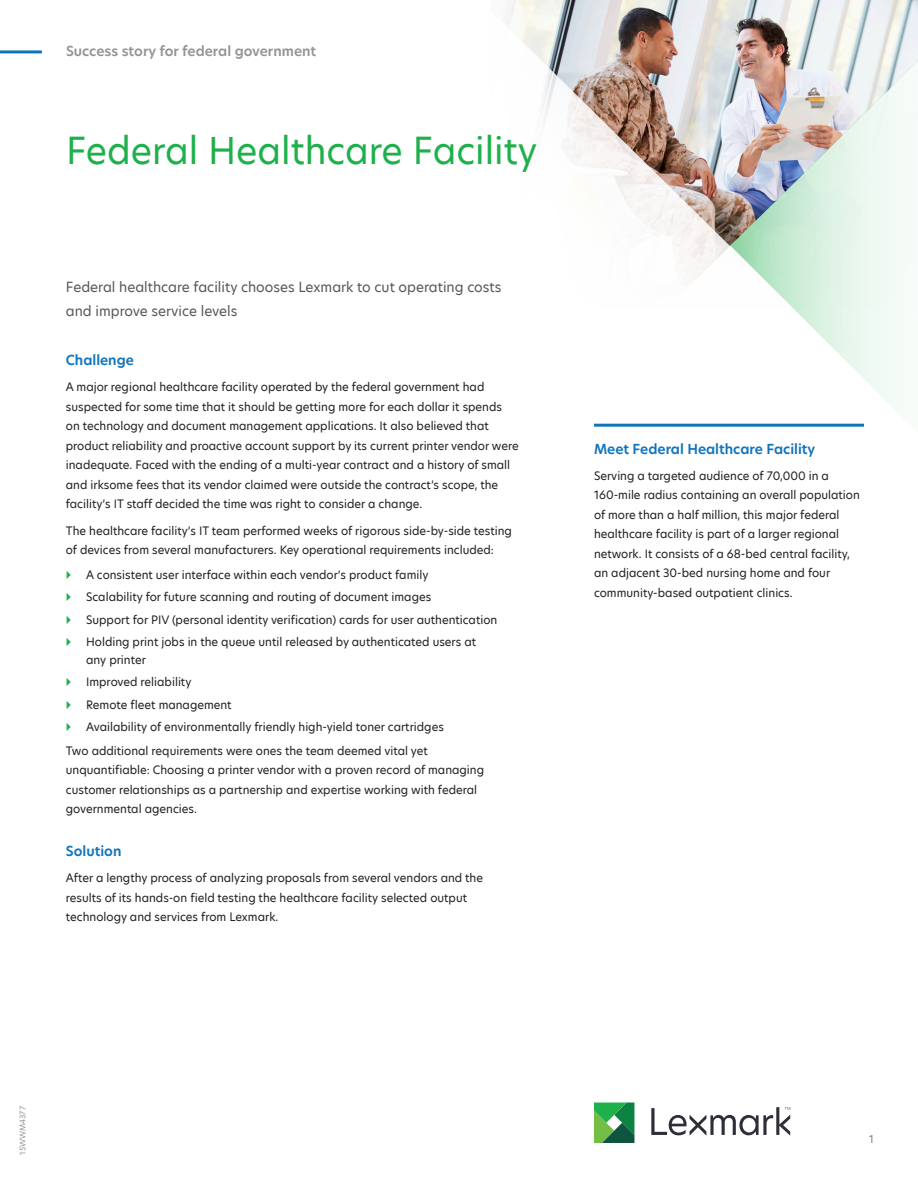
<style>
.page{position:relative;width:918px;height:1188px;background:#fff}
.page>*{position:absolute;margin:0;border:0;box-sizing:border-box;transform-origin:0 0}
.Header_Style_-_Level{font:36px "TP Hero";color:#1eb14b}
.Success-Intro_Paragr{font:13.5px/24px "TP Hero";color:#57585a}
.Header_Style_-_Level-2{font:600 13.5px "TP Hero";color:#1074bc}
.Document_Label_Style{font:600 13.5px "TP Hero";color:#939598}
.Body_Copy{font:11.25px/19.5px "TP Hero";color:#231f20}
.Page_Number{font:10.5px "TP Hero";color:#7f7e85}
.t1{font:7.5px "TP Hero";color:#939598}
</style>
<div class="page">
<svg style="left:508px;top:0;width:410px;height:424px"></svg>
<svg style="left:731px;top:27px;width:187px;height:397px"></svg>
<hr style="left:0;top:50px;width:42px;height:3px;background:#1074bc">
<hr style="left:594px;top:424px;width:270px;height:3px;background:#1074bc">
<svg style="left:651px;top:1107px;width:139px;height:28px"></svg>
<svg style="left:594px;top:1103px;width:40px;height:40px;background:#3d9b53"></svg>
<p class="Document_Label_Style" style="left:66px;top:42px;width:252px">Success story for federal government</p>
<p class="Header_Style_-_Level" style="left:66px;top:126px;width:473px">Federal Healthcare Facility</p>
<p class="Success-Intro_Paragr" style="left:66px;top:274px;width:437px">Federal healthcare facility chooses Lexmark to cut operating costs and improve service levels</p>
<p class="Header_Style_-_Level-2" style="left:66px;top:351px;width:70px">Challenge</p>
<p class="Body_Copy" style="left:66px;top:377px;width:454px">A major regional healthcare facility operated by the federal government had suspected for some time that it should be getting more for each dollar it spends on technology and document management applications. It also believed that product reliability and proactive account support by its current printer vendor were inadequate. Faced with the ending of a multi-year contract and a history of small and irksome fees that its vendor claimed were outside the contract’s scope, the facility’s IT staff decided the time was right to consider a change.</p>
<p class="Body_Copy" style="left:66px;top:521px;width:448px">The healthcare facility’s IT team performed weeks of rigorous side-by-side testing of devices from several manufacturers. Key operational requirements included:</p>
<p class="Body_Copy" style="left:86px;top:565px;width:344px">A consistent user interface within each vendor’s product family</p>
<p class="Body_Copy" style="left:86px;top:587px;width:347px">Scalability for future scanning and routing of document images</p>
<p class="Body_Copy" style="left:86px;top:609px;width:413px">Support for PIV (personal identity verification) cards for user authentication</p>
<p class="Body_Copy" style="left:86px;top:633px;width:392px;line-height:18px">Holding print jobs in the queue until released by authenticated users at any printer</p>
<p class="Body_Copy" style="left:86px;top:672px;width:107px">Improved reliability</p>
<p class="Body_Copy" style="left:86px;top:694px;width:147px">Remote fleet management</p>
<p class="Body_Copy" style="left:86px;top:717px;width:359px">Availability of environmentally friendly high-yield toner cartridges</p>
<p class="Body_Copy" style="left:66px;top:741px;width:420px">Two additional requirements were ones the team deemed vital yet unquantifiable: Choosing a printer vendor with a proven record of managing customer relationships as a partnership and expertise working with federal governmental agencies.</p>
<p class="Header_Style_-_Level-2" style="left:66px;top:842px;width:57px">Solution</p>
<p class="Body_Copy" style="left:66px;top:868px;width:419px">After a lengthy process of analyzing proposals from several vendors and the results of its hands-on field testing the healthcare facility selected output technology and services from Lexmark.</p>
<p class="Header_Style_-_Level-2" style="left:594px;top:440px;width:223px">Meet Federal Healthcare Facility</p>
<p class="Body_Copy" style="left:594px;top:466px;width:267px">Serving a targeted audience of 70,000 in a 160-mile radius containing an overall population of more than a half million, this major federal healthcare facility is part of a larger regional network. It consists of a 68-bed central facility, an adjacent 30-bed nursing home and four community-based outpatient clinics.</p>
<p class="t1" style="left:18px;top:1155px;width:50px;rotate:-90deg">15WWM4377</p>
<p class="Page_Number" style="left:869px;top:1132px;width:6px">1</p>
</div>
